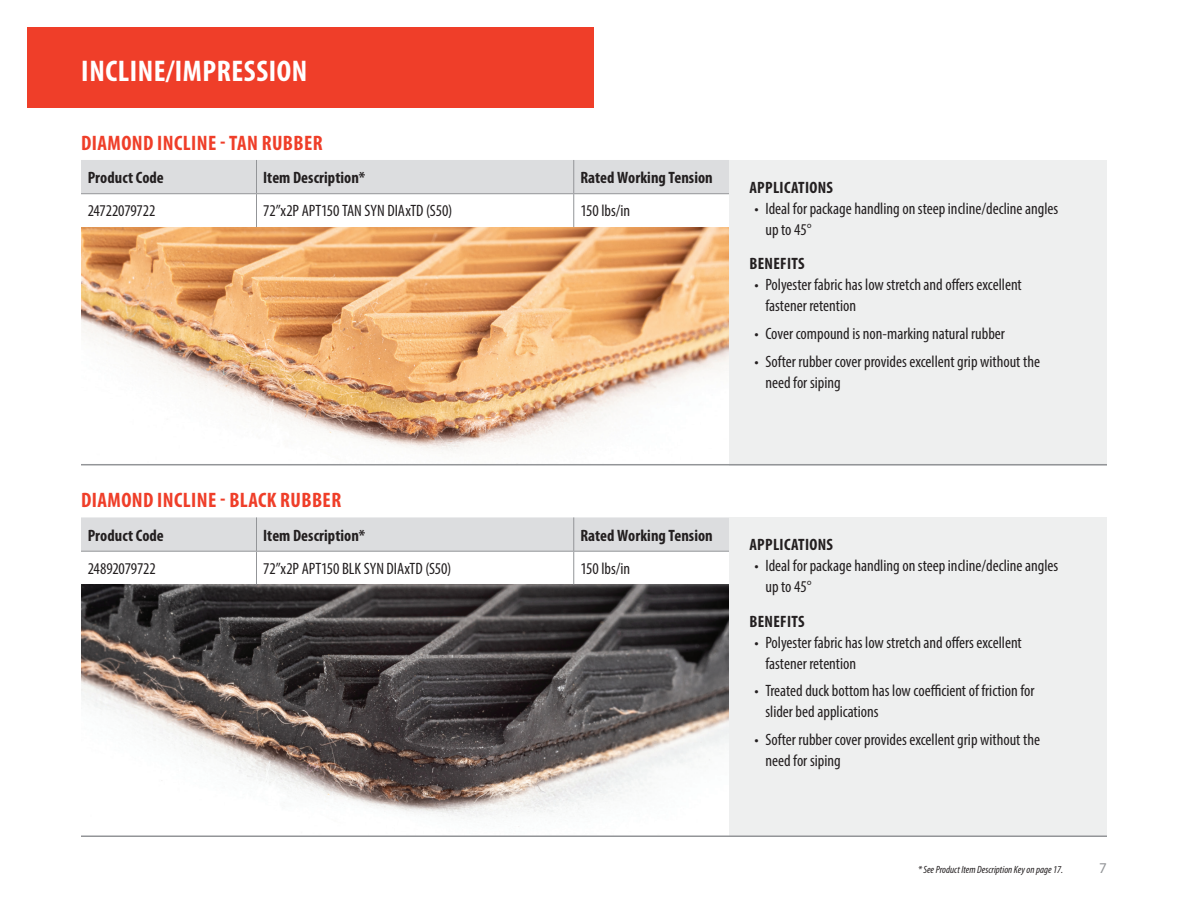
<style>
.page{position:relative;width:1188px;height:918px;background:#fff}
.page>*{position:absolute;margin:0;border:0;box-sizing:border-box;transform-origin:0 0}
.t1{font:700 condensed 30px "Myriad Pro";letter-spacing:.02em;color:#fff}
.t2{font:700 condensed 21px "Myriad Pro";letter-spacing:.02em;color:#ef3e29}
.t3{font:condensed 16.5px/21px "Myriad Pro";color:#231f20}
.t4{font:700 condensed 16.5px "Myriad Pro";letter-spacing:.005em;color:#231f20}
.t5{font:15px "Myriad Pro";color:#939598}
.t6{font:italic condensed 10.5px "Myriad Pro";color:#231f20}
</style>
<div class="page">
<div style="left:27px;top:27px;width:567px;height:81px;background:#ef3e29"></div>
<img style="left:81px;top:585px;width:648px;height:251px">
<img style="left:81px;top:227px;width:648px;height:237px">
<div style="left:81px;top:160px;width:648px;height:33px;background:#dcdddf"></div>
<hr style="left:256px;top:160px;width:1px;height:33px;background:#939598">
<hr style="left:573px;top:160px;width:1px;height:33px;background:#939598">
<hr style="left:81px;top:193px;width:175px;height:1px;background:#939598">
<hr style="left:256px;top:193px;width:318px;height:1px;background:#939598">
<hr style="left:256px;top:194px;width:1px;height:33px;background:#939598">
<hr style="left:574px;top:193px;width:155px;height:1px;background:#939598">
<hr style="left:573px;top:194px;width:1px;height:33px;background:#939598">
<div style="left:729px;top:160px;width:378px;height:305px;background:#eeefef"></div>
<div style="left:81px;top:517px;width:648px;height:34px;background:#dcdddf"></div>
<hr style="left:256px;top:517px;width:1px;height:34px;background:#939598">
<hr style="left:573px;top:517px;width:1px;height:34px;background:#939598">
<hr style="left:81px;top:551px;width:175px;height:1px;background:#939598">
<hr style="left:256px;top:551px;width:318px;height:1px;background:#939598">
<hr style="left:256px;top:552px;width:1px;height:33px;background:#939598">
<hr style="left:574px;top:551px;width:155px;height:1px;background:#939598">
<hr style="left:573px;top:552px;width:1px;height:33px;background:#939598">
<div style="left:729px;top:517px;width:378px;height:320px;background:#eeefef"></div>
<hr style="left:81px;top:464px;width:1026px;height:1px;background:#939598">
<hr style="left:81px;top:836px;width:1026px;height:1px;background:#939598">
<h1 class="t1" style="left:81px;top:54px;width:228px">INCLINE/IMPRESSION</h1>
<p class="t2" style="left:81px;top:131px;width:243px">DIAMOND INCLINE - TAN RUBBER</p>
<p class="t4" style="left:88px;top:168px;width:78px">Product Code</p>
<p class="t4" style="left:263px;top:168px;width:103px">Item Description*</p>
<p class="t4" style="left:580px;top:168px;width:134px">Rated Working Tension</p>
<p class="t3" style="left:88px;top:200px;width:69px">24722079722</p>
<p class="t3" style="left:263px;top:200px;width:190px">72”x2P APT150 TAN SYN DIAxTD (S50)</p>
<p class="t3" style="left:580px;top:200px;width:51px">150 lbs/in</p>
<p class="t4" style="left:749px;top:178px;width:85px">APPLICATIONS</p>
<p class="t3" style="left:765px;top:197px;width:294px;text-indent:-11px">• Ideal for package handling on steep incline/decline angles up to 45°</p>
<p class="t4" style="left:749px;top:255px;width:57px">BENEFITS</p>
<p class="t3" style="left:765px;top:274px;width:258px;text-indent:-11px">• Polyester fabric has low stretch and offers excellent fastener retention</p>
<p class="t3" style="left:755px;top:323px;width:252px">• Cover compound is non-marking natural rubber</p>
<p class="t3" style="left:765px;top:350px;width:276px;text-indent:-11px">• Softer rubber cover provides excellent grip without the need for siping</p>
<p class="t2" style="left:81px;top:489px;width:261px">DIAMOND INCLINE - BLACK RUBBER</p>
<p class="t4" style="left:88px;top:526px;width:78px">Product Code</p>
<p class="t4" style="left:263px;top:526px;width:103px">Item Description*</p>
<p class="t4" style="left:580px;top:526px;width:134px">Rated Working Tension</p>
<p class="t3" style="left:88px;top:558px;width:70px">24892079722</p>
<p class="t3" style="left:263px;top:558px;width:190px">72”x2P APT150 BLK SYN DIAxTD (S50)</p>
<p class="t3" style="left:580px;top:558px;width:51px">150 lbs/in</p>
<p class="t4" style="left:749px;top:535px;width:85px">APPLICATIONS</p>
<p class="t3" style="left:765px;top:555px;width:294px;text-indent:-11px">• Ideal for package handling on steep incline/decline angles up to 45°</p>
<p class="t4" style="left:749px;top:612px;width:57px">BENEFITS</p>
<p class="t3" style="left:765px;top:631px;width:258px;text-indent:-11px">• Polyester fabric has low stretch and offers excellent fastener retention</p>
<p class="t3" style="left:765px;top:680px;width:271px;text-indent:-11px">• Treated duck bottom has low coefficient of friction for slider bed applications</p>
<p class="t3" style="left:765px;top:729px;width:276px;text-indent:-11px">• Softer rubber cover provides excellent grip without the need for siping</p>
<p class="t6" style="left:918px;top:863px;width:147px">* See Product Item Description Key on page 17.</p>
<p class="t5" style="left:1099px;top:859px;width:9px">7</p>
</div>
